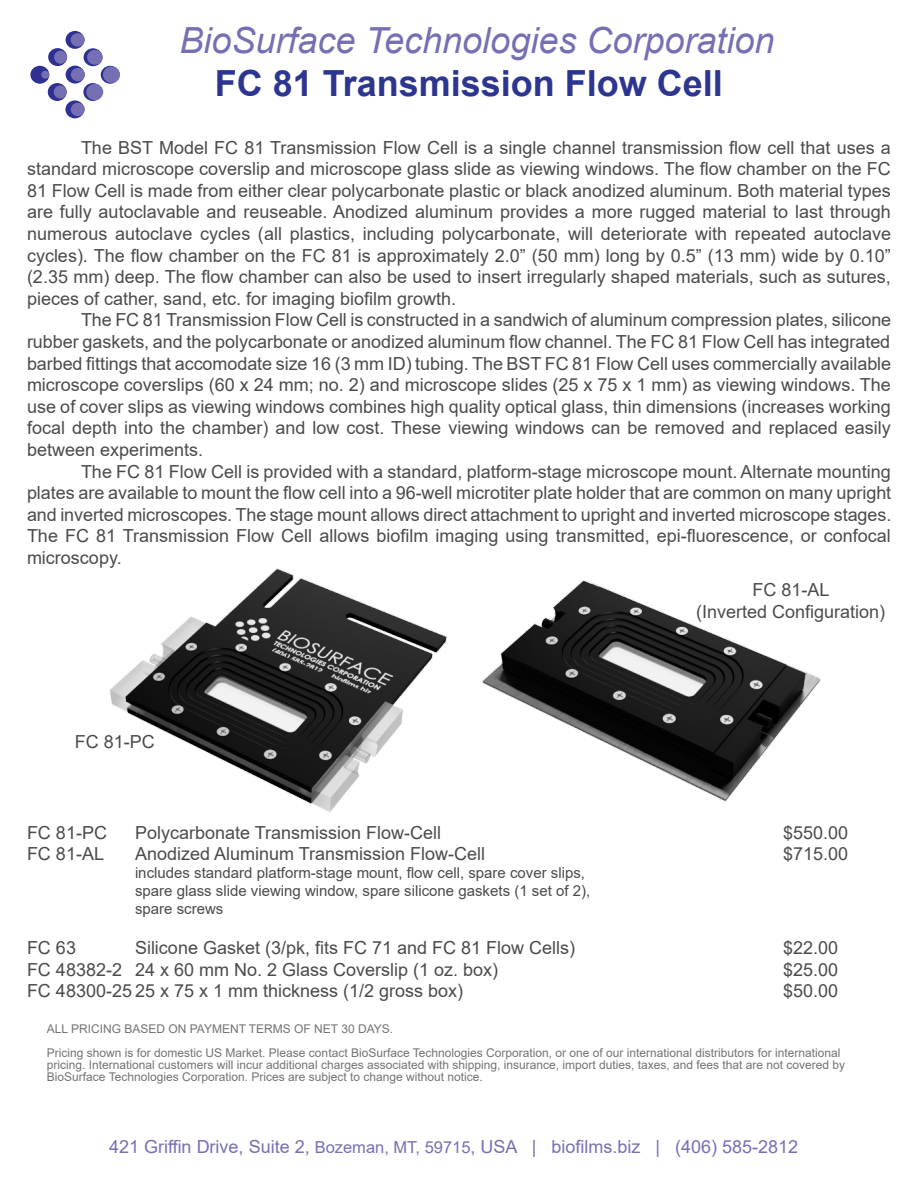
<style>
.page{position:relative;width:918px;height:1188px;background:#fff}
.page>*{position:absolute;margin:0;border:0;box-sizing:border-box;transform-origin:0 0}
.Body_text{font:italic 36px "Arial";color:#7570b3}
.heading_3{font:700 36px "Arial";color:#2c3590}
.Body_text-2{font:18px/21.6px "Arial";color:#4b4b4d;text-align:justify}
.t1{font:18px "Arial";color:#7570b3}
.t2{font:15px "Arial";color:#4b4b4d}
.List_Bullet{font:12px "Arial";color:#717375}
.s1{font-size:16.5px}
</style>
<div class="page">
<svg style="left:48px;top:48px;width:19px;height:18px"></svg>
<div style="left:66px;top:31px;width:18px;height:18px;background:#2e3092;border-radius:50%"></div>
<svg style="left:84px;top:48px;width:18px;height:18px"></svg>
<div style="left:30px;top:66px;width:19px;height:18px;background:#2e3092;border-radius:50%"></div>
<svg style="left:101px;top:66px;width:19px;height:18px"></svg>
<svg style="left:48px;top:83px;width:19px;height:18px"></svg>
<svg style="left:83px;top:83px;width:19px;height:18px"></svg>
<div style="left:54px;top:51px;width:13px;height:13px;background:#756fb3;border-radius:50%"></div>
<div style="left:54px;top:85px;width:13px;height:13px;background:#756fb3;border-radius:50%"></div>
<svg style="left:65px;top:100px;width:19px;height:18px"></svg>
<div style="left:71px;top:103px;width:14px;height:13px;background:#756fb3;border-radius:50%"></div>
<div style="left:71px;top:33px;width:14px;height:14px;background:#756fb3;border-radius:50%"></div>
<div style="left:41px;top:71px;width:8px;height:8px;background:#756fb3;border-radius:50%"></div>
<div style="left:86px;top:84px;width:17px;height:16px;background:#756fb3;border-radius:50%"></div>
<div style="left:87px;top:50px;width:16px;height:15px;background:#756fb3;border-radius:50%"></div>
<div style="left:103px;top:66px;width:17px;height:17px;background:#756fb3;border-radius:50%"></div>
<svg style="left:66px;top:66px;width:19px;height:18px"></svg>
<div style="left:71px;top:68px;width:14px;height:13px;background:#756fb3;border-radius:50%"></div>
<img style="left:110px;top:569px;width:337px;height:243px">
<img style="left:483px;top:580px;width:337px;height:221px">
<p class="Body_text" style="left:179px;top:17px;width:596px">BioSurface Technologies Corporation</p>
<p class="heading_3" style="left:215px;top:58px;width:510px">FC 81 Transmission Flow Cell</p>
<p class="Body_text-2" style="left:27px;top:136px;width:866px;text-indent:54px">The BST Model FC 81 Transmission Flow Cell is a single channel transmission flow cell that uses a standard microscope coverslip and microscope glass slide as viewing windows. The flow chamber on the FC 81 Flow Cell is made from either clear polycarbonate plastic or black anodized aluminum. Both material types are fully autoclavable and reuseable. Anodized aluminum provides a more rugged material to last through numerous autoclave cycles (all plastics, including polycarbonate, will deteriorate with repeated autoclave cycles). The flow chamber on the FC 81 is approximately 2.0” (50 mm) long by 0.5” (13 mm) wide by 0.10” (2.35 mm) deep. The flow chamber can also be used to insert irregularly shaped materials, such as sutures, pieces of cather, sand, etc. for imaging biofilm growth.</p>
<p class="Body_text-2" style="left:27px;top:309px;width:866px;text-indent:54px">The FC 81 Transmission Flow Cell is constructed in a sandwich of aluminum compression plates, silicone rubber gaskets, and the polycarbonate or anodized aluminum flow channel. The FC 81 Flow Cell has integrated barbed fittings that accomodate size 16 (3 mm ID) tubing. The BST FC 81 Flow Cell uses commercially available microscope coverslips (60 x 24 mm; no. 2) and microscope slides (25 x 75 x 1 mm) as viewing windows. The use of cover slips as viewing windows combines high quality optical glass, thin dimensions (increases working focal depth into the chamber) and low cost. These viewing windows can be removed and replaced easily between experiments.</p>
<p class="Body_text-2" style="left:27px;top:460px;width:866px;text-indent:54px">The FC 81 Flow Cell is provided with a standard, platform-stage microscope mount. Alternate mounting plates are available to mount the flow cell into a 96-well microtiter plate holder that are common on many upright and inverted microscopes. The stage mount allows direct attachment to upright and inverted microscope stages.<br>The FC 81 Transmission Flow Cell allows biofilm imaging using transmitted, epi-fluorescence, or confocal microscopy.</p>
<p class="Body_text-2" style="left:75px;top:730px;width:82px">FC 81-PC</p>
<p class="Body_text-2" style="left:752px;top:579px;width:79px">FC 81-AL</p>
<p class="Body_text-2" style="left:696px;top:601px;width:191px">(Inverted Configuration)</p>
<p class="Body_text-2" style="left:27px;top:822px;width:82px">FC 81-PC</p>
<p class="Body_text-2" style="left:135px;top:822px;width:308px">Polycarbonate Transmission Flow-Cell</p>
<p class="Body_text-2" style="left:783px;top:822px;width:67px">$550.00</p>
<p class="Body_text-2" style="left:27px;top:843px;width:79px">FC 81-AL</p>
<p class="Body_text-2" style="left:135px;top:843px;width:352px">Anodized Aluminum Transmission Flow-Cell</p>
<p class="Body_text-2" style="left:783px;top:843px;width:67px">$715.00</p>
<p class="t2" style="left:135px;top:863px;width:452px">includes standard platform-stage mount, flow cell, spare cover slips,</p>
<p class="t2" style="left:135px;top:881px;width:457px">spare glass slide viewing window, spare silicone gaskets (1 set of 2),</p>
<p class="t2" style="left:135px;top:899px;width:90px">spare screws</p>
<p class="Body_text-2" style="left:27px;top:937px;width:51px">FC 63</p>
<p class="Body_text-2" style="left:135px;top:937px;width:442px">Silicone Gasket (3/pk, fits FC 71 and FC 81 Flow Cells)</p>
<p class="Body_text-2" style="left:783px;top:937px;width:57px">$22.00</p>
<p class="Body_text-2" style="left:27px;top:958px;width:473px">FC 48382-2 24 x 60 mm No. 2 Glass Coverslip (1 oz. box)</p>
<p class="Body_text-2" style="left:783px;top:958px;width:57px">$25.00</p>
<p class="Body_text-2" style="left:27px;top:980px;width:438px">FC 48300-25 25 x 75 x 1 mm thickness (1/2 gross box)</p>
<p class="Body_text-2" style="left:783px;top:980px;width:57px">$50.00</p>
<p class="List_Bullet" style="left:47px;top:1020px;width:348px">ALL PRICING BASED ON PAYMENT TERMS OF NET 30 DAYS.</p>
<p class="List_Bullet" style="left:47px;top:1044px;width:795px">Pricing shown is for domestic US Market. Please contact BioSurface Technologies Corporation, or one of our international distributors for international</p>
<p class="List_Bullet" style="left:47px;top:1056px;width:800px">pricing. International customers will incur additional charges associated with shipping, insurance, import duties, taxes, and fees that are not covered by</p>
<p class="List_Bullet" style="left:47px;top:1068px;width:437px">BioSurface Technologies Corporation. Prices are subject to change without notice.</p>
<p class="t1" style="left:109px;top:1134px;width:691px">421 Griffin Drive, Suite 2, <span class="s1">Bozeman, MT, 59715</span>, USA | biofilms.biz | (406) 585-2812</p>
</div>
